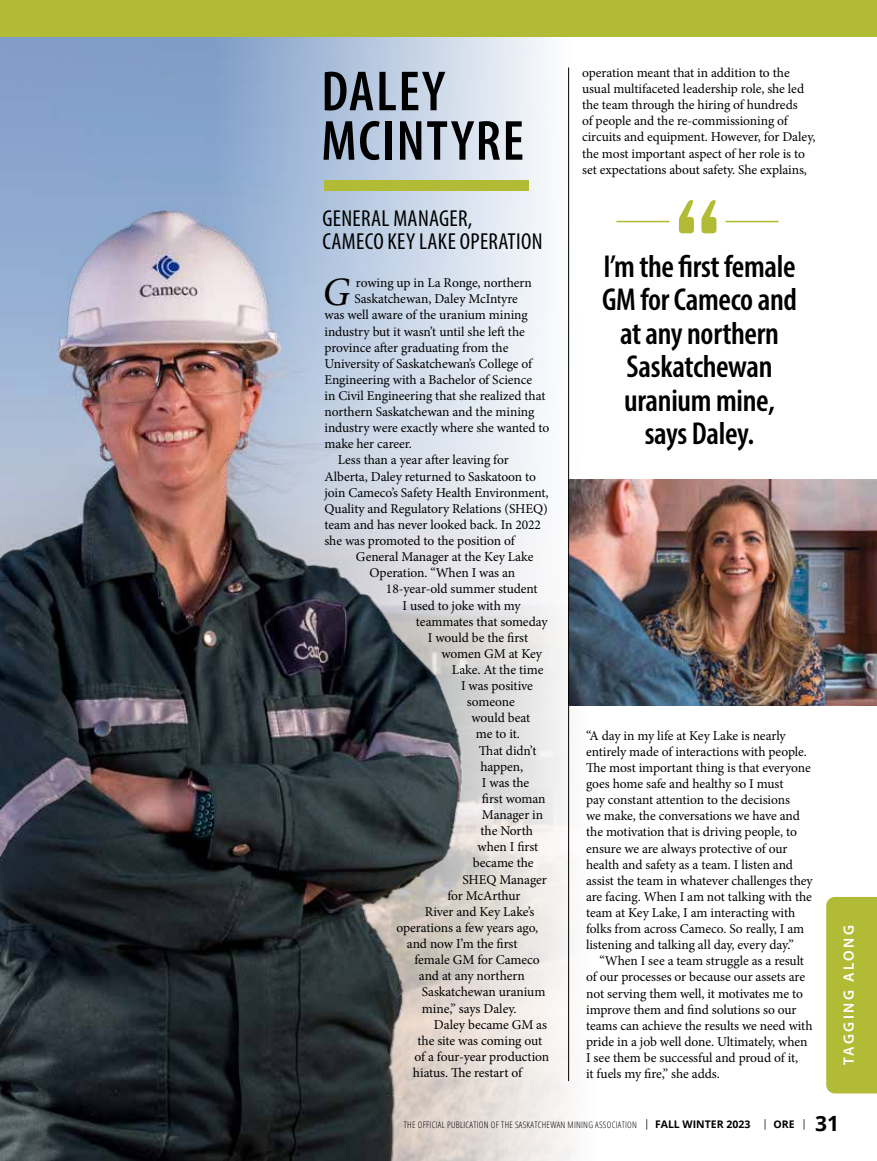
<style>
.page{position:relative;width:877px;height:1161px;background:#fff}
.page>*{position:absolute;margin:0;border:0;box-sizing:border-box;transform-origin:0 0}
.t1{font:600 condensed 57px/49.5px "Myriad Pro";letter-spacing:.03em;color:#000}
.t2{font:italic 40.35px "Minion Pro";color:#000}
.t3{font:600 condensed 31.8px/33.5px "Myriad Pro";letter-spacing:-.01em;color:#000;text-align:center}
.t4{font:condensed 23.25px/22.2px "Myriad Pro";letter-spacing:.015em;color:#000}
.t5{font:600 15px "Myriad Pro";letter-spacing:.17em;color:#fff}
.t6{font:13.5px/16px "Minion Pro";letter-spacing:-.01em;color:#000}
.t7{font:700 10.5px "Open Sans";color:#000}
.t8{font:300 condensed 9px "Open Sans";letter-spacing:.03em;color:#000}
.s1{font-weight:700;font-stretch:normal;font-size:10.5px}
.s2{font-family:"Minion Pro";font-weight:400}
.s3{font-size:21px}
</style>
<div class="page">
<img style="left:1px;top:36px;width:732px;height:444px">
<img style="left:1px;top:149px;width:730px;height:1012px">
<div style="left:826px;top:897px;width:51px;height:197px;background:#b1bb36"></div>
<div style="left:324px;top:180px;width:204px;height:11px;background:#b1bb36"></div>
<div style="left:1px;top:0;width:876px;height:36px;background:#b1bb36"></div>
<img style="left:569px;top:480px;width:308px;height:226px">
<svg style="left:679px;top:200px;width:37px;height:33px"></svg>
<hr style="left:616px;top:221px;width:53px;height:1px;background:#b1bb36">
<hr style="left:726px;top:221px;width:53px;height:1px;background:#b1bb36">
<hr style="left:568px;top:68px;width:1px;height:1013px;background:#000">
<h1 class="t1" style="left:321px;top:66px;width:204px">DALEY<br>MCINTYRE</h1>
<h3 class="t4" style="left:322px;top:207px;width:222px">GENERAL MANAGER,<br>CAMECO KEY LAKE OPERATION</h3>
<h2 class="t2" style="left:322px;top:264px;width:29px">G</h2>
<p class="t6" style="left:356px;top:275px;width:177px">rowing up in La Ronge, northern</p>
<p class="t6" style="left:354px;top:291px;width:165px">Saskatchewan, Daley McIntyre</p>
<p class="t6" style="left:324px;top:307px;width:205px">was well aware of the uranium mining</p>
<p class="t6" style="left:324px;top:323px;width:202px">industry but it wasn’t until she left the</p>
<p class="t6" style="left:324px;top:339px;width:185px">province after graduating from the</p>
<p class="t6" style="left:324px;top:355px;width:209px">University of Saskatchewan’s College of</p>
<p class="t6" style="left:324px;top:372px;width:209px">Engineering with a Bachelor of Science</p>
<p class="t6" style="left:324px;top:388px;width:222px">in Civil Engineering that she realized that</p>
<p class="t6" style="left:324px;top:404px;width:211px">northern Saskatchewan and the mining</p>
<p class="t6" style="left:324px;top:420px;width:226px">industry were exactly where she wanted to</p>
<p class="t6" style="left:324px;top:436px;width:89px">make her career.</p>
<p class="t6" style="left:338px;top:452px;width:172px">Less than a year after leaving for</p>
<p class="t6" style="left:324px;top:468px;width:213px">Alberta, Daley returned to Saskatoon to</p>
<p class="t6" style="left:324px;top:484px;width:226px">join Cameco’s Safety Health Environment,</p>
<p class="t6" style="left:324px;top:501px;width:225px">Quality and Regulatory Relations (SHEQ)</p>
<p class="t6" style="left:324px;top:517px;width:218px">team and has never looked back. In 2022</p>
<p class="t6" style="left:324px;top:533px;width:192px">she was promoted to the position of</p>
<p class="t6" style="left:356px;top:549px;width:179px">General Manager at the Key Lake</p>
<p class="t6" style="left:369px;top:565px;width:147px">Operation. “When I was an</p>
<p class="t6" style="left:386px;top:581px;width:153px">18-year-old summer student</p>
<p class="t6" style="left:402px;top:597px;width:120px">I used to joke with my</p>
<p class="t6" style="left:416px;top:613px;width:133px">teammates that someday</p>
<p class="t6" style="left:428px;top:630px;width:102px">I would be the first</p>
<p class="t6" style="left:441px;top:646px;width:102px">women GM at Key</p>
<p class="t6" style="left:452px;top:662px;width:93px">Lake. At the time</p>
<p class="t6" style="left:461px;top:678px;width:74px">I was positive</p>
<p class="t6" style="left:467px;top:694px;width:49px">someone</p>
<p class="t6" style="left:471px;top:710px;width:60px">would beat</p>
<p class="t6" style="left:476px;top:726px;width:45px">me to it.</p>
<p class="t6" style="left:479px;top:742px;width:59px">That didn’t</p>
<p class="t6" style="left:480px;top:758px;width:44px">happen,</p>
<p class="t6" style="left:482px;top:775px;width:49px">I was the</p>
<p class="t6" style="left:482px;top:791px;width:65px">first woman</p>
<p class="t6" style="left:482px;top:807px;width:63px">Manager in</p>
<p class="t6" style="left:480px;top:823px;width:54px">the North</p>
<p class="t6" style="left:477px;top:839px;width:62px">when I first</p>
<p class="t6" style="left:473px;top:855px;width:62px">became the</p>
<p class="t6" style="left:462px;top:871px;width:86px">SHEQ Manager</p>
<p class="t6" style="left:447px;top:887px;width:75px">for McArthur</p>
<p class="t6" style="left:425px;top:904px;width:111px">River and Key Lake’s</p>
<p class="t6" style="left:396px;top:920px;width:143px">operations a few years ago,</p>
<p class="t6" style="left:407px;top:936px;width:112px">and now I’m the first</p>
<p class="t6" style="left:414px;top:952px;width:127px">female GM for Cameco</p>
<p class="t6" style="left:419px;top:968px;width:107px">and at any northern</p>
<p class="t6" style="left:422px;top:984px;width:125px">Saskatchewan uranium</p>
<p class="t6" style="left:422px;top:1000px;width:96px">mine,” says Daley.</p>
<p class="t6" style="left:434px;top:1016px;width:115px">Daley became GM as</p>
<p class="t6" style="left:417px;top:1032px;width:126px">the site was coming out</p>
<p class="t6" style="left:414px;top:1049px;width:136px">of a four-year production</p>
<p class="t6" style="left:413px;top:1065px;width:111px">hiatus. The restart of</p>
<p class="t6" style="left:582px;top:65px;width:235px">operation meant that in addition to the usual multifaceted leadership role, she led the team through the hiring of hundreds<br>of people and the re-commissioning of circuits and equipment. However, for Daley, the most important aspect of her role is to set expectations about safety. She explains,</p>
<h3 class="t3" style="left:602px;top:249px;width:196px">I’m the first female<br>GM for Cameco and at any northern<br>Saskatchewan uranium mine, says Daley.</h3>
<p class="t6" style="left:586px;top:727px;width:228px">“A day in my life at Key Lake is nearly entirely made of interactions with people.<br>The most important thing is that everyone goes home safe and healthy so I must<br>pay constant attention to the decisions<br>we make, the conversations we have and the motivation that is driving people, to ensure we are always protective of our health and safety as a team. I listen and assist the team in whatever challenges they are facing. When I am not talking with the team at Key Lake, I am interacting with folks from across Cameco. So really, I am listening and talking all day, every day.”</p>
<p class="t6" style="left:586px;top:953px;width:228px;text-indent:14px">“When I see a team struggle as a result of our processes or because our assets are not serving them well, it motivates me to improve them and find solutions so our teams can achieve the results we need with pride in a job well done. Ultimately, when I see them be successful and proud of it,<br>it fuels my fire,” she adds.</p>
<p class="t5" style="left:839px;top:1065px;width:142px;rotate:-90deg">TAGGING ALONG</p>
<p class="t8" style="left:404px;top:1119px;width:348px">THE OFFICIAL PUBLICATION OF THE SASKATCHEWAN MINING ASSOCIATION <sup>|</sup> <span class="s1">FALL WINTER 2023</span></p>
<p class="t7" style="left:764px;top:1117px;width:77px"><span class="s2">|</span> ORE <span class="s2">|</span> <span class="s3">31</span></p>
</div>
